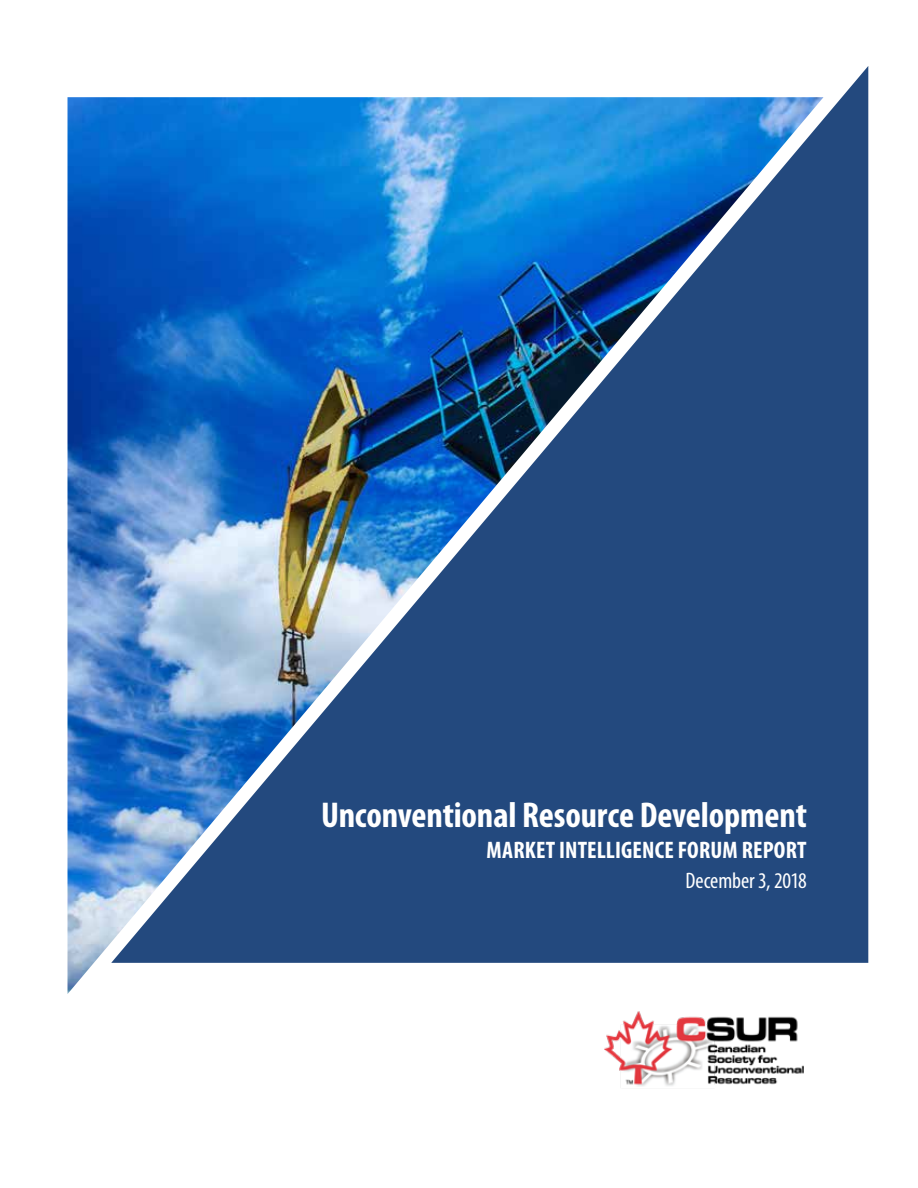
<style>
.page{position:relative;width:918px;height:1188px;background:#fff}
.page>*{position:absolute;margin:0;border:0;box-sizing:border-box;transform-origin:0 0}
.t1{font:700 condensed 36px "Myriad Pro";letter-spacing:-.005em;color:#fff}
.t2{font:700 condensed 24px "Myriad Pro";letter-spacing:.005em;color:#fff}
.t3{font:condensed 22.5px "Myriad Pro";letter-spacing:-.005em;color:#fff}
</style>
<div class="page">
<div style="left:824px;top:66px;width:44px;height:897px;background:#23497e"></div>
<img style="left:68px;top:97px;width:756px;height:897px">
<img style="left:604px;top:1011px;width:200px;height:75px">
<p class="t1" style="left:321px;top:792px;width:487px">Unconventional Resource Development</p>
<p class="t2" style="left:487px;top:835px;width:322px">MARKET INTELLIGENCE FORUM REPORT</p>
<p class="t3" style="left:686px;top:867px;width:123px">December 3, 2018</p>
</div>
